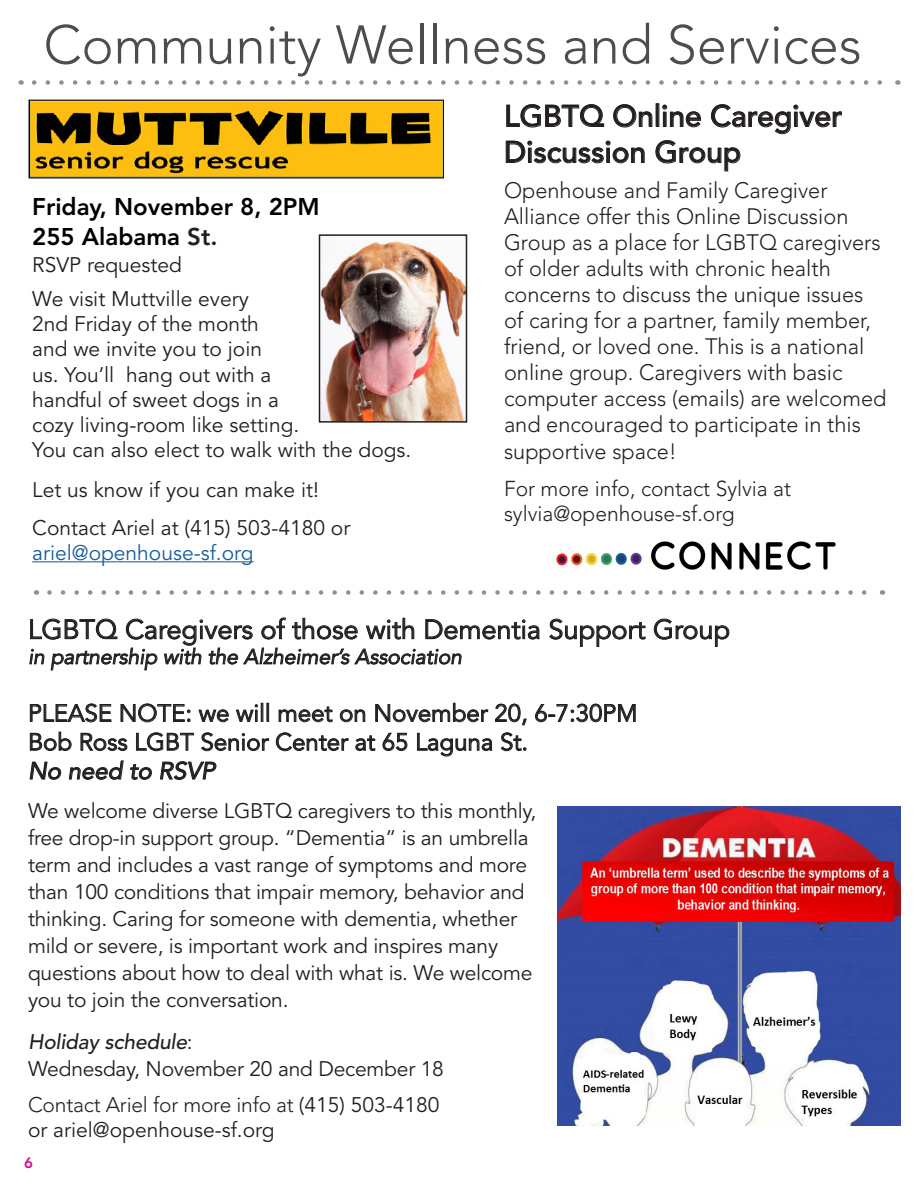
<style>
.page{position:relative;width:918px;height:1188px;background:#fff}
.page>*{position:absolute;margin:0;border:0;box-sizing:border-box;transform-origin:0 0}
.t1{font:300 54px "Avenir";color:#4d4d4d}
.t2{font:500 30px/36px "Avenir";color:#231f20}
.t3{font:27px "Avenir";color:#231f20}
.t4{font:24px "Avenir";color:#231f20}
.t5{font:800 24px "Avenir";color:#000}
.t6{font:italic 24px "Avenir";color:#231f20}
.t7{font:300 22.2px/26.1px "Avenir";color:#231f20}
.t8{font:300 21.45px "Avenir";color:#231f20}
.t9{font:21px/27px "Avenir";letter-spacing:-.01em;color:#231f20}
.t10{font:italic 21px "Avenir";color:#231f20}
.t11{font:300 21px "Avenir";letter-spacing:-.01em;color:#231f20}
.t12{font:21px "Avenir";color:#175d9e}
.t13{font:italic 500 21px "Avenir";letter-spacing:-.01em;color:#231f20}
.t14{font:800 15px "Avenir";color:#d70c8c}
.s1{color:#231f20}
.s2{font-weight:400;font-style:normal}
.s3{font-weight:400}
</style>
<div class="page">
<hr style="left:32px;top:561px;width:222px;height:1px;background:#175d9e">
<svg style="left:34px;top:80px;width:848px;height:5px"></svg>
<img style="left:29px;top:100px;width:415px;height:78px">
<img style="left:322px;top:241px;width:142px;height:179px">
<div style="left:319px;top:234px;width:148px;height:189px;border:2px solid #231f20"></div>
<svg style="left:506px;top:104px;width:98px;height:24px"></svg>
<svg style="left:613px;top:104px;width:40px;height:24px"></svg>
<svg style="left:662px;top:105px;width:39px;height:23px"></svg>
<svg style="left:711px;top:104px;width:131px;height:30px"></svg>
<svg style="left:506px;top:140px;width:139px;height:24px"></svg>
<svg style="left:655px;top:140px;width:86px;height:32px"></svg>
<img style="left:556px;top:552px;width:86px;height:13px">
<img style="left:651px;top:541px;width:185px;height:28px">
<svg style="left:49px;top:590px;width:818px;height:5px"></svg>
<svg style="left:549px;top:618px;width:97px;height:29px"></svg>
<svg style="left:654px;top:618px;width:76px;height:29px"></svg>
<svg style="left:29px;top:617px;width:511px;height:54px"></svg>
<svg style="left:30px;top:703px;width:82px;height:20px"></svg>
<svg style="left:120px;top:703px;width:70px;height:20px"></svg>
<svg style="left:198px;top:709px;width:31px;height:14px"></svg>
<svg style="left:236px;top:703px;width:33px;height:19px"></svg>
<svg style="left:278px;top:706px;width:55px;height:17px"></svg>
<svg style="left:340px;top:709px;width:26px;height:14px"></svg>
<svg style="left:375px;top:703px;width:114px;height:20px"></svg>
<svg style="left:495px;top:703px;width:32px;height:23px"></svg>
<svg style="left:535px;top:703px;width:101px;height:20px"></svg>
<svg style="left:30px;top:731px;width:42px;height:20px"></svg>
<svg style="left:80px;top:733px;width:48px;height:18px"></svg>
<svg style="left:136px;top:732px;width:58px;height:19px"></svg>
<svg style="left:201px;top:732px;width:68px;height:19px"></svg>
<svg style="left:276px;top:732px;width:73px;height:19px"></svg>
<svg style="left:355px;top:735px;width:21px;height:16px"></svg>
<svg style="left:382px;top:733px;width:26px;height:18px"></svg>
<svg style="left:417px;top:733px;width:75px;height:24px"></svg>
<svg style="left:501px;top:732px;width:25px;height:19px"></svg>
<svg style="left:29px;top:761px;width:33px;height:19px"></svg>
<svg style="left:69px;top:760px;width:55px;height:20px"></svg>
<svg style="left:130px;top:764px;width:22px;height:16px"></svg>
<svg style="left:160px;top:761px;width:57px;height:19px"></svg>
<img style="left:558px;top:807px;width:342px;height:318px">
<p class="t1" style="left:44px;top:13px;width:820px">Community Wellness and Services</p>
<p class="t2" style="left:504px;top:99px;width:340px">LGBTQ Online Caregiver<br>Discussion Group</p>
<p class="t7" style="left:504px;top:177px;width:384px">Openhouse and Family Caregiver Alliance offer this Online Discussion Group as a place for LGBTQ caregivers of older adults with chronic health concerns to discuss the unique issues of caring for a partner, family member, friend, or loved one. This is a national online group. Caregivers with basic computer access (emails) are welcomed and encouraged to participate in this supportive space!</p>
<p class="t8" style="left:504px;top:476px;width:289px">For more info, contact Sylvia at</p>
<p class="t8" style="left:504px;top:501px;width:232px">sylvia@openhouse-sf.org</p>
<p class="t5" style="left:32px;top:192px;width:289px">Friday, November 8, 2PM</p>
<p class="t5" style="left:32px;top:222px;width:187px">255 Alabama <span class="s1">St.</span></p>
<p class="t9" style="left:32px;top:252px;width:151px">RSVP requested</p>
<p class="t9" style="left:32px;top:286px;width:218px">We visit Muttville every</p>
<p class="t9" style="left:32px;top:312px;width:381px;line-height:25.2px">2nd Friday of the month<br>and we invite you to join<br>us. You’ll hang out with a<br>handful of sweet dogs in a<br>cozy living-room like setting.<br>You can also elect to walk with the dogs.</p>
<p class="t9" style="left:32px;top:477px;width:288px">Let us know if you can make it!</p>
<p class="t9" style="left:32px;top:514px;width:320px">Contact Ariel at (415) 503-4180 or</p>
<p class="t12" style="left:32px;top:540px;width:223px">ariel@openhouse-sf.org</p>
<p class="t3" style="left:28px;top:614px;width:703px">LGBTQ Caregivers of those with Dementia Support Group</p>
<p class="t10" style="left:28px;top:645px;width:435px">in partnership with the Alzheimer’s Association</p>
<p class="t4" style="left:28px;top:699px;width:611px">PLEASE NOTE: we will meet on November 20, 6-7:30PM</p>
<p class="t4" style="left:28px;top:728px;width:502px">Bob Ross LGBT Senior Center at 65 Laguna St.</p>
<p class="t6" style="left:28px;top:757px;width:189px">No need to RSVP</p>
<p class="t9" style="left:28px;top:798px;width:510px">We welcome diverse LGBTQ caregivers to this monthly, free drop-in support group. “Dementia” is an umbrella term and includes a vast range of symptoms and more than 100 conditions that impair memory, behavior and thinking. Caring for someone with dementia, whether mild or severe, is important work and inspires many questions about how to deal with what is. We welcome you to join the conversation.</p>
<p class="t13" style="left:28px;top:1030px;width:166px">Holiday schedule<span class="s2">:</span></p>
<p class="t9" style="left:28px;top:1056px;width:417px">Wednesday, November 20 and December 18</p>
<p class="t11" style="left:28px;top:1093px;width:413px">Contact Ariel for more info at <span class="s3">(415) 503-4180</span></p>
<p class="t9" style="left:28px;top:1117px;width:248px">or ariel@openhouse-sf.org</p>
<p class="t14" style="left:24px;top:1153px;width:10px">6</p>
</div>
